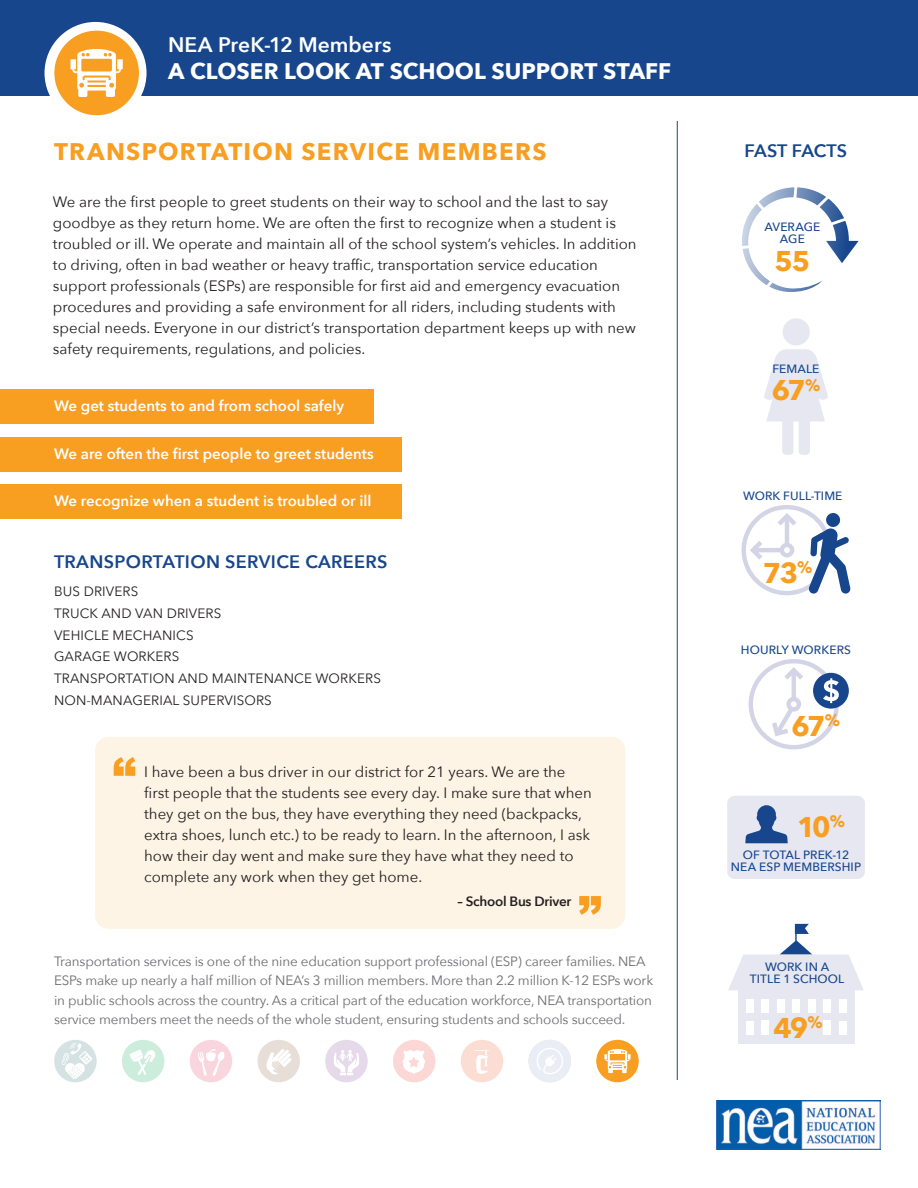
<style>
.page{position:relative;width:918px;height:1188px;background:#fff}
.page>*{position:absolute;margin:0;border:0;box-sizing:border-box;transform-origin:0 0}
.t1{font:700 28.5px "Avenir Next";letter-spacing:-.08em;color:#f89e20}
.t2{font:700 24px "Avenir Next";letter-spacing:.05em;color:#f89e20}
.t3{font:700 22.5px "Avenir Next";color:#fff}
.t4{font:600 21px "Avenir Next";letter-spacing:.005em;color:#fff}
.t5{font:600 18px "Avenir Next";letter-spacing:.02em;color:#17468d}
.t6{font:600 18px "Avenir Next";letter-spacing:-.005em;color:#17468d}
.t7{font:15px/21px "Avenir Next";color:#231f20}
.t8{font:600 15px "Avenir Next";color:#fff}
.t9{font:13.5px/19.5px "Avenir Next";letter-spacing:-.01em;color:#6c6d70}
.t10{font:13.5px/21.8px "Avenir Next";letter-spacing:.01em;color:#231f20}
.t11{font:600 13.5px "Avenir Next";letter-spacing:-.02em;color:#231f20}
.t12{font:500 12px/12px "Avenir Next";letter-spacing:.01em;color:#17468d;text-align:center}
</style>
<div class="page">
<div style="left:0;top:0;width:918px;height:96px;background:#17468d"></div>
<div style="left:45px;top:22px;width:102px;height:102px;background:#fff;border-radius:50%"></div>
<hr style="left:677px;top:121px;width:1px;height:959px;background:#17468d">
<div style="left:0;top:437px;width:402px;height:34px;background:#f89e20"></div>
<div style="left:0;top:390px;width:373px;height:34px;background:#f89e20"></div>
<div style="left:0;top:484px;width:402px;height:34px;background:#f89e20"></div>
<div style="left:95px;top:737px;width:530px;height:192px;background:#fef4e5;border-radius:14px"></div>
<svg style="left:114px;top:757px;width:21px;height:19px"></svg>
<svg style="left:579px;top:896px;width:22px;height:19px"></svg>
<img style="left:716px;top:1100px;width:165px;height:49px">
<svg style="left:742px;top:187px;width:117px;height:105px"></svg>
<svg style="left:764px;top:318px;width:64px;height:137px"></svg>
<svg style="left:742px;top:505px;width:109px;height:90px"></svg>
<div style="left:813px;top:673px;width:36px;height:36px;background:#17468d;border-radius:50%"></div>
<svg style="left:749px;top:659px;width:90px;height:90px"></svg>
<div style="left:738px;top:991px;width:116px;height:53px;background:#e6e7f1"></div>
<svg style="left:728px;top:924px;width:136px;height:66px"></svg>
<div style="left:727px;top:796px;width:138px;height:83px;background:#e6e7f1;border-radius:7px"></div>
<svg style="left:745px;top:805px;width:43px;height:38px"></svg>
<div style="left:54px;top:31px;width:85px;height:84px;background:#f89e20;border-radius:50%"></div>
<svg style="left:70px;top:49px;width:53px;height:48px"></svg>
<div style="left:746px;top:999px;width:8px;height:14px;background:#fff"></div>
<div style="left:777px;top:999px;width:7px;height:14px;background:#fff"></div>
<div style="left:808px;top:999px;width:7px;height:14px;background:#fff"></div>
<div style="left:761px;top:999px;width:8px;height:14px;background:#fff"></div>
<div style="left:792px;top:999px;width:8px;height:14px;background:#fff"></div>
<div style="left:823px;top:999px;width:8px;height:14px;background:#fff"></div>
<div style="left:746px;top:1021px;width:8px;height:13px;background:#fff"></div>
<div style="left:839px;top:999px;width:7px;height:14px;background:#fff"></div>
<div style="left:839px;top:1021px;width:7px;height:13px;background:#fff"></div>
<div style="left:761px;top:1020px;width:8px;height:14px;background:#fff"></div>
<div style="left:823px;top:1020px;width:8px;height:14px;background:#fff"></div>
<div style="left:596px;top:1040px;width:43px;height:42px;background:#f89e20;border-radius:50%"></div>
<svg style="left:604px;top:1049px;width:27px;height:24px"></svg>
<svg style="left:54px;top:1040px;width:517px;height:43px"></svg>
<h3 class="t4" style="left:168px;top:27px;width:225px">NEA PreK-12 Members</h3>
<h3 class="t3" style="left:168px;top:52px;width:505px">A CLOSER LOOK AT SCHOOL SUPPORT STAFF</h3>
<h2 class="t2" style="left:54px;top:130px;width:494px">TRANSPORTATION SERVICE MEMBERS</h2>
<p class="t6" style="left:745px;top:135px;width:104px">FAST FACTS</p>
<p class="t7" style="left:53px;top:191px;width:585px">We are the first people to greet students on their way to school and the last to say goodbye as they return home. We are often the first to recognize when a student is troubled or ill. We operate and maintain all of the school system’s vehicles. In addition to driving, often in bad weather or heavy traffic, transportation service education support professionals (ESPs) are responsible for first aid and emergency evacuation procedures and providing a safe environment for all riders, including students with special needs. Everyone in our district’s transportation department keeps up with new safety requirements, regulations, and policies.</p>
<p class="t12" style="left:764px;top:221px;width:57px">AVERAGE<br>AGE</p>
<h1 class="t1" style="left:775px;top:236px;width:37px">55</h1>
<p class="t8" style="left:54px;top:393px;width:292px">We get students to and from school safely</p>
<p class="t8" style="left:54px;top:440px;width:321px">We are often the first people to greet students</p>
<p class="t8" style="left:54px;top:487px;width:319px">We recognize when a student is troubled or ill</p>
<p class="t5" style="left:54px;top:546px;width:335px">TRANSPORTATION SERVICE CAREERS</p>
<p class="t10" style="left:54px;top:580px;width:329px">BUS DRIVERS<br>TRUCK AND VAN DRIVERS<br>VEHICLE MECHANICS<br>GARAGE WORKERS<br>TRANSPORTATION AND MAINTENANCE WORKERS<br>NON-MANAGERIAL SUPERVISORS</p>
<p class="t7" style="left:144px;top:760px;width:449px">I have been a bus driver in our district for 21 years. We are the first people that the students see every day. I make sure that when they get on the bus, they have everything they need (backpacks, extra shoes, lunch etc.) to be ready to learn. In the afternoon, I ask how their day went and make sure they have what they need to complete any work when they get home.</p>
<p class="t11" style="left:458px;top:889px;width:115px">– School Bus Driver</p>
<p class="t9" style="left:54px;top:951px;width:601px">Transportation services is one of the nine education support professional (ESP) career families. NEA ESPs make up nearly a half million of NEA’s 3 million members. More than 2.2 million K-12 ESPs work in public schools across the country. As a critical part of the education workforce, NEA transportation service members meet the needs of the whole student, ensuring students and schools succeed.</p>
<p class="t12" style="left:772px;top:363px;width:49px">FEMALE</p>
<h1 class="t1" style="left:772px;top:366px;width:50px">67<sup>%</sup></h1>
<p class="t12" style="left:743px;top:489px;width:101px">WORK FULL-TIME</p>
<h1 class="t1" style="left:763px;top:548px;width:51px">73<sup>%</sup></h1>
<p class="t12" style="left:741px;top:643px;width:112px">HOURLY WORKERS</p>
<h1 class="t1" style="left:791px;top:701px;width:50px">67<sup>%</sup></h1>
<h1 class="t1" style="left:797px;top:802px;width:49px">10<sup>%</sup></h1>
<p class="t12" style="left:731px;top:849px;width:132px">OF TOTAL PREK-12<br>NEA ESP MEMBERSHIP</p>
<p class="t12" style="left:750px;top:961px;width:96px">WORK IN A<br>TITLE 1 SCHOOL</p>
<h1 class="t1" style="left:773px;top:1003px;width:51px">49<sup>%</sup></h1>
</div>
